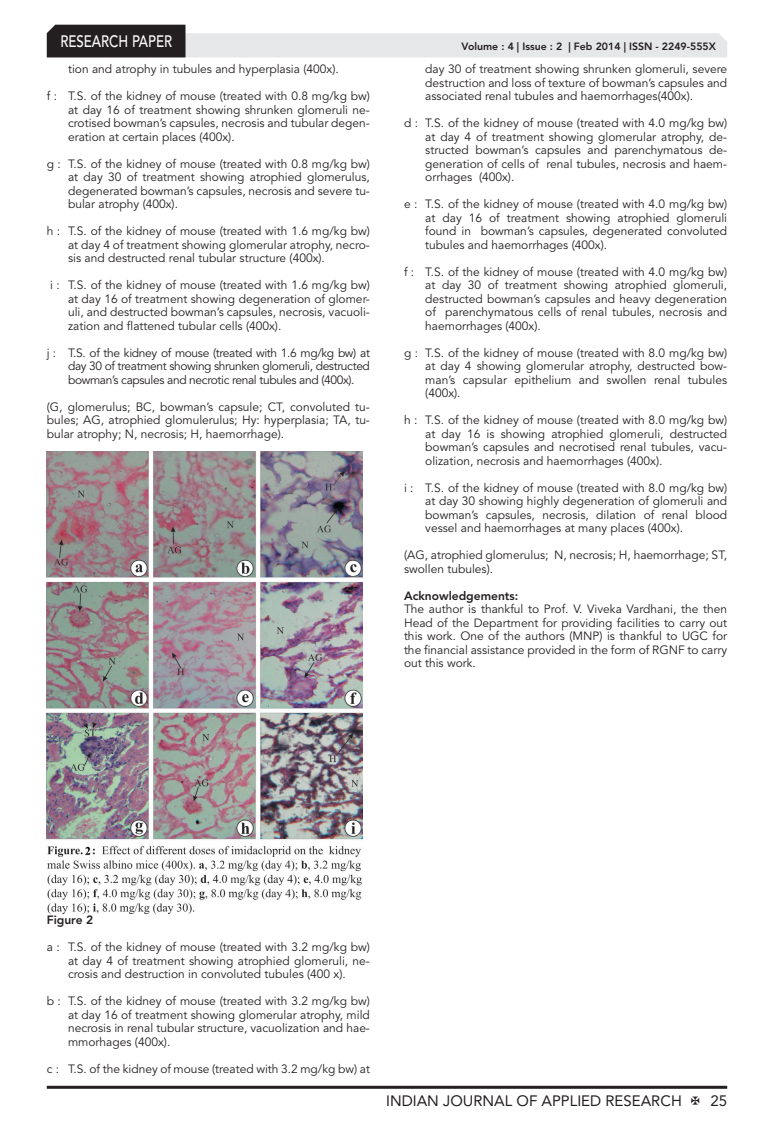
<style>
.page{position:relative;width:774px;height:1136px;background:#fff}
.page>*{position:absolute;margin:0;border:0;box-sizing:border-box;transform-origin:0 0}
.t1{font:500 16.5px "Avenir LT Std";color:#fff;scale:.8 1}
.t2{font:15px "Avenir LT Std";color:#231f20}
.Bullet{font:12px/13.5px "Avenir LT Std";color:#231f20;text-align:justify}
.Body_Text{font:12px/13.5px "Avenir LT Std";color:#231f20;text-align:justify}
.Bold{font:800 12px "Avenir LT Std";color:#231f20}
.t3{font:800 10.5px "Avenir LT Std";color:#231f20}
</style>
<div class="page">
<hr style="left:47px;top:1085px;width:680px;height:3px;background:#231f20">
<svg style="left:47px;top:25px;width:680px;height:32px"></svg>
<img style="left:47px;top:452px;width:316px;height:461px">
<h1 class="t1" style="left:60px;top:32px;width:141px">RESEARCH PAPER</h1>
<p class="Bullet" style="left:68px;top:62px;width:272px">tion and atrophy in tubules and hyperplasia (400x).</p>
<p class="Bullet" style="left:68px;top:89px;width:303px;text-indent:-21px">f : T.S. of the kidney of mouse (treated with 0.8 mg/kg bw) at day 16 of treatment showing shrunken glomeruli ne&shy;crotised bowman’s capsules, necrosis and tubular degen&shy;eration at certain places (400x).</p>
<p class="Bullet" style="left:68px;top:157px;width:303px;text-indent:-21px">g : T.S. of the kidney of mouse (treated with 0.8 mg/kg bw) at day 30 of treatment showing atrophied glomerulus, degenerated bowman’s capsules, necrosis and severe tu&shy;bular atrophy (400x).</p>
<p class="Bullet" style="left:68px;top:224px;width:303px;text-indent:-21px">h : T.S. of the kidney of mouse (treated with 1.6 mg/kg bw) at day 4 of treatment showing glomerular atrophy, necro&shy;sis and destructed renal tubular structure (400x).</p>
<p class="Bullet" style="left:68px;top:278px;width:303px;text-indent:-18px">i : T.S. of the kidney of mouse (treated with 1.6 mg/kg bw) at day 16 of treatment showing degeneration of glomer&shy;uli, and destructed bowman’s capsules, necrosis, vacuoli&shy;zation and flattened tubular cells (400x).</p>
<p class="Bullet" style="left:68px;top:346px;width:303px;text-indent:-21px">j : T.S. of the kidney of mouse (treated with 1.6 mg/kg bw) at day 30 of treatment showing shrunken glomeruli, destructed bowman’s capsules and necrotic renal tubules and (400x).</p>
<p class="Body_Text" style="left:47px;top:400px;width:325px">(G, glomerulus; BC, bowman’s capsule; CT, convoluted tu&shy;bules; AG, atrophied glomulerulus; Hy: hyperplasia; TA, tu&shy;bular atrophy; N, necrosis; H, haemorrhage).</p>
<p class="t3" style="left:462px;top:41px;width:256px">Volume : 4 | Issue : 2 | Feb 2014 | ISSN - 2249-555X</p>
<p class="Bullet" style="left:425px;top:62px;width:303px">day 30 of treatment showing shrunken glomeruli, severe destruction and loss of texture of bowman’s capsules and associated renal tubules and haemorrhages(400x).</p>
<p class="Bullet" style="left:425px;top:116px;width:303px;text-indent:-21px">d : T.S. of the kidney of mouse (treated with 4.0 mg/kg bw) at day 4 of treatment showing glomerular atrophy, de&shy;structed bowman’s capsules and parenchymatous de&shy;generation of cells of renal tubules, necrosis and haem&shy;orrhages (400x).</p>
<p class="Bullet" style="left:425px;top:197px;width:303px;text-indent:-21px">e : T.S. of the kidney of mouse (treated with 4.0 mg/kg bw) at day 16 of treatment showing atrophied glomeruli found in bowman’s capsules, degenerated convoluted tubules and haemorrhages (400x).</p>
<p class="Bullet" style="left:425px;top:265px;width:303px;text-indent:-21px">f : T.S. of the kidney of mouse (treated with 4.0 mg/kg bw) at day 30 of treatment showing atrophied glomeruli, destructed bowman’s capsules and heavy degeneration of parenchymatous cells of renal tubules, necrosis and haemorrhages (400x).</p>
<p class="Bullet" style="left:425px;top:346px;width:303px;text-indent:-21px">g : T.S. of the kidney of mouse (treated with 8.0 mg/kg bw) at day 4 showing glomerular atrophy, destructed bow&shy;man’s capsular epithelium and swollen renal tubules (400x).</p>
<p class="Bullet" style="left:425px;top:413px;width:303px;text-indent:-21px">h : T.S. of the kidney of mouse (treated with 8.0 mg/kg bw) at day 16 is showing atrophied glomeruli, destructed bowman’s capsules and necrotised renal tubules, vacu&shy;olization, necrosis and haemorrhages (400x).</p>
<p class="Bullet" style="left:425px;top:481px;width:303px;text-indent:-21px">i : T.S. of the kidney of mouse (treated with 8.0 mg/kg bw) at day 30 showing highly degeneration of glomeruli and bowman’s capsules, necrosis, dilation of renal blood vessel and haemorrhages at many places (400x).</p>
<p class="Body_Text" style="left:404px;top:548px;width:325px">(AG, atrophied glomerulus; N, necrosis; H, haemorrhage; ST, swollen tubules).</p>
<p class="Bold" style="left:404px;top:588px;width:116px">Acknowledgements:</p>
<p class="Body_Text" style="left:404px;top:602px;width:325px">The author is thankful to Prof. V. Viveka Vardhani, the then Head of the Department for providing facilities to carry out this work. One of the authors (MNP) is thankful to UGC for the financial assistance provided in the form of RGNF to carry out this work.</p>
<p class="Bold" style="left:47px;top:912px;width:48px">Figure 2</p>
<p class="Bullet" style="left:68px;top:940px;width:303px;text-indent:-21px">a : T.S. of the kidney of mouse (treated with 3.2 mg/kg bw) at day 4 of treatment showing atrophied glomeruli, ne&shy;crosis and destruction in convoluted tubules (400 x).</p>
<p class="Bullet" style="left:68px;top:994px;width:303px;text-indent:-21px">b : T.S. of the kidney of mouse (treated with 3.2 mg/kg bw) at day 16 of treatment showing glomerular atrophy, mild necrosis in renal tubular structure, vacuolization and hae&shy;mmorhages (400x).</p>
<p class="Bullet" style="left:47px;top:1061px;width:325px">c : T.S. of the kidney of mouse (treated with 3.2 mg/kg bw) at</p>
<p class="t2" style="left:386px;top:1091px;width:297px">INDIAN JOURNAL OF APPLIED RESEARCH</p>
<p class="t2" style="left:710px;top:1091px;width:18px">25</p>
</div>
